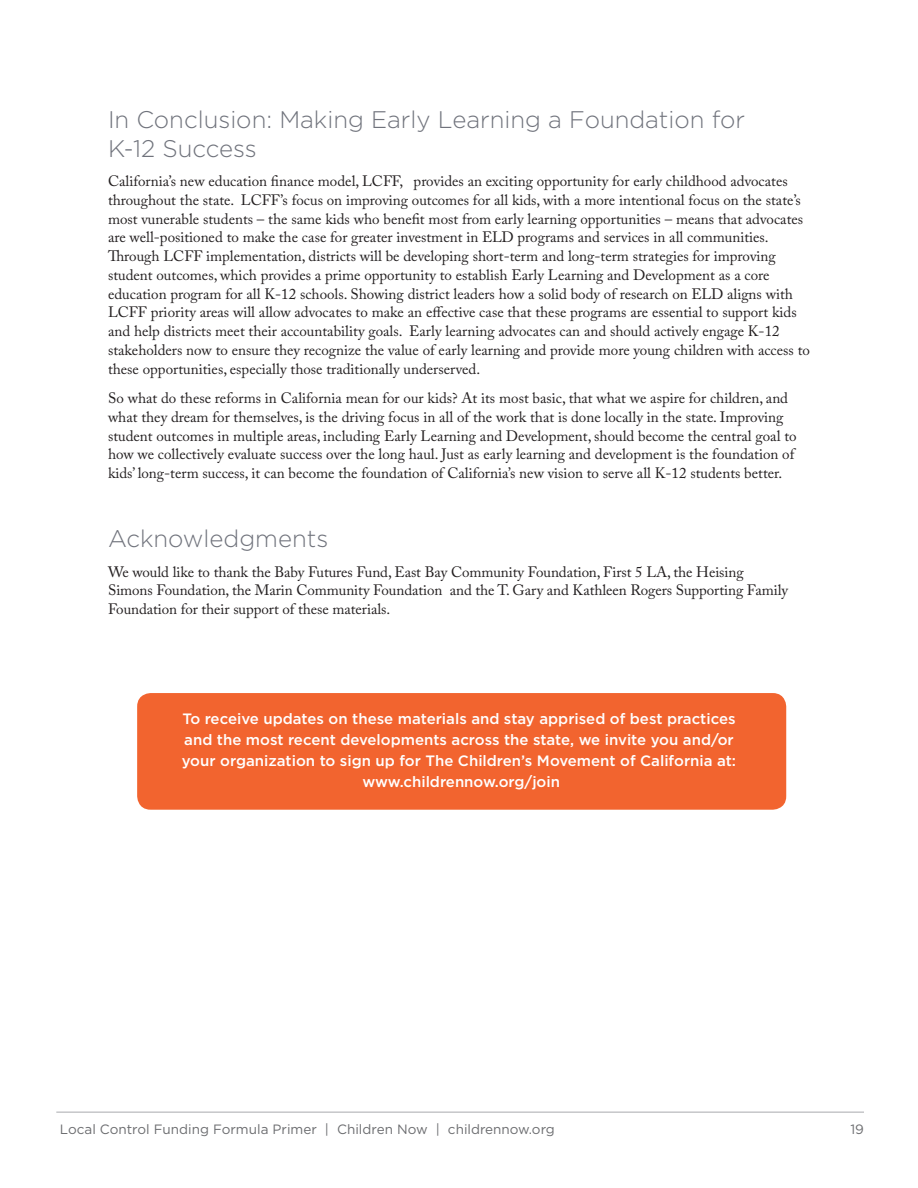
<style>
.page{position:relative;width:918px;height:1188px;background:#fff}
.page>*{position:absolute;margin:0;border:0;box-sizing:border-box;transform-origin:0 0}
.Paragraph_Style_1{font:300 24px/28.5px "Gotham";color:#70737c}
.Paragraph_Style_1-2{font:15px/18.8px "Adobe Caslon Pro";color:#231f20}
.Paragraph_Style_1-3{font:500 15px/21px "Gotham";color:#fff;text-align:center}
.Paragraph_Style_1-4{font:13.5px "Gotham";color:#6c6d70}
</style>
<div class="page">
<hr style="left:56px;top:1112px;width:808px;height:1px;background:#a8a9ad">
<div style="left:137px;top:693px;width:649px;height:117px;background:#f2642f;border-radius:14px"></div>
<p class="Paragraph_Style_1" style="left:108px;top:105px;width:639px">In Conclusion: Making Early Learning a Foundation for<br>K-12 Success</p>
<p class="Paragraph_Style_1-2" style="left:108px;top:172px;width:703px">California’s new education finance model, LCFF, provides an exciting opportunity for early childhood advocates throughout the state. LCFF’s focus on improving outcomes for all kids, with a more intentional focus on the state’s most vunerable students – the same kids who benefit most from early learning opportunities – means that advocates are well-positioned to make the case for greater investment in ELD programs and services in all communities.<br>Through LCFF implementation, districts will be developing short-term and long-term strategies for improving student outcomes, which provides a prime opportunity to establish Early Learning and Development as a core education program for all K-12 schools. Showing district leaders how a solid body of research on ELD aligns with LCFF priority areas will allow advocates to make an effective case that these programs are essential to support kids and help districts meet their accountability goals. Early learning advocates can and should actively engage K-12 stakeholders now to ensure they recognize the value of early learning and provide more young children with access to these opportunities, especially those traditionally underserved.</p>
<p class="Paragraph_Style_1-2" style="left:108px;top:389px;width:690px">So what do these reforms in California mean for our kids? At its most basic, that what we aspire for children, and what they dream for themselves, is the driving focus in all of the work that is done locally in the state. Improving student outcomes in multiple areas, including Early Learning and Development, should become the central goal to how we collectively evaluate success over the long haul. Just as early learning and development is the foundation of kids’ long-term success, it can become the foundation of California’s new vision to serve all K-12 students better.</p>
<p class="Paragraph_Style_1" style="left:108px;top:524px;width:222px">Acknowledgments</p>
<p class="Paragraph_Style_1-2" style="left:108px;top:562px;width:682px">We would like to thank the Baby Futures Fund, East Bay Community Foundation, First 5 LA, the Heising<br>Simons Foundation, the Marin Community Foundation and the T. Gary and Kathleen Rogers Supporting Family<br>Foundation for their support of these materials.</p>
<p class="Paragraph_Style_1-3" style="left:182px;top:708px;width:556px">To receive updates on these materials and stay apprised of best practices and the most recent developments across the state, we invite you and/or your organization to sign up for The Children’s Movement of California at: www.childrennow.org/join</p>
<p class="Paragraph_Style_1-4" style="left:60px;top:1122px;width:496px">Local Control Funding Formula Primer | Children Now | childrennow.org</p>
<p class="Paragraph_Style_1-4" style="left:850px;top:1122px;width:15px">19</p>
</div>
